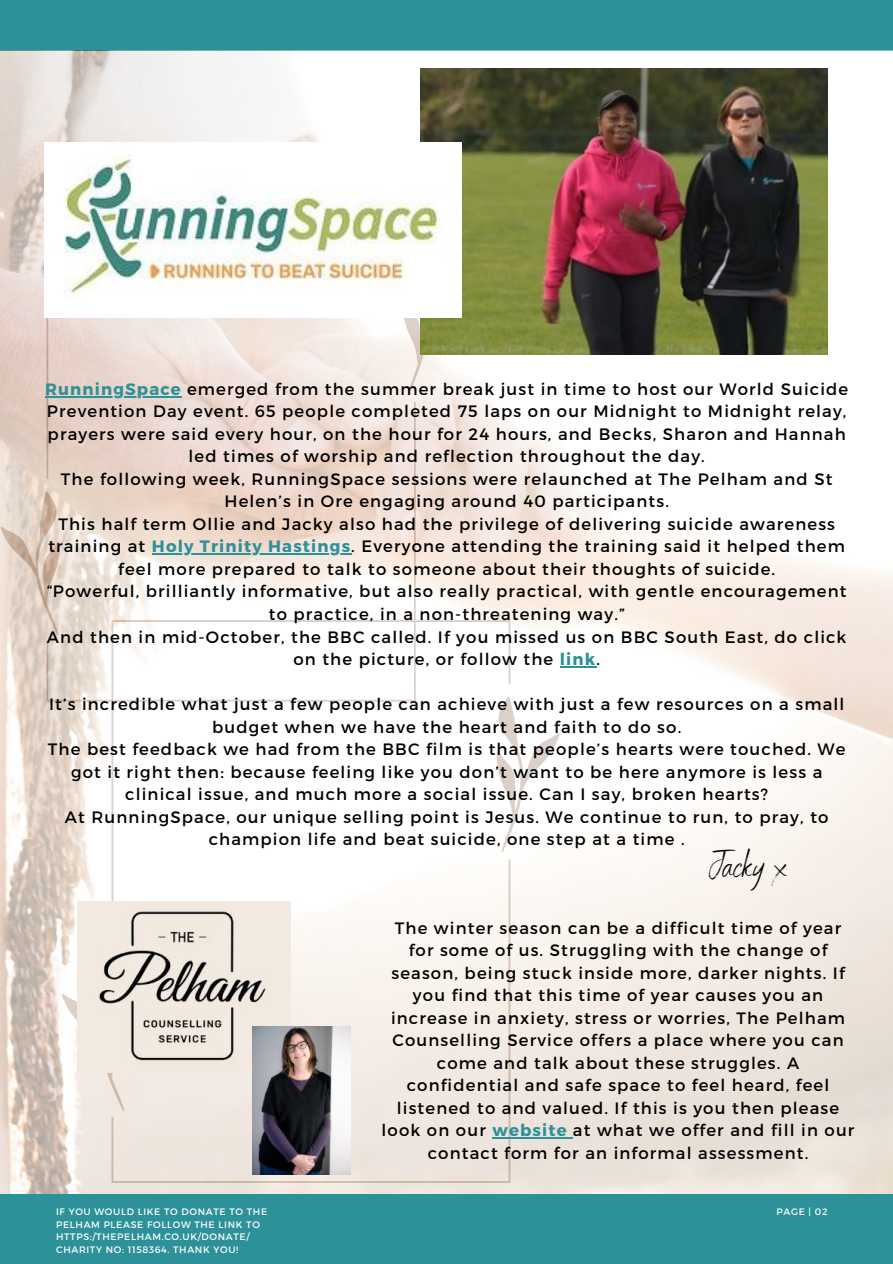
<style>
.page{position:relative;width:893px;height:1264px;background:#fff}
.page>*{position:absolute;margin:0;border:0;box-sizing:border-box;transform-origin:0 0}
.t1{font:35.4px "Benedict";color:#000}
.t2{font:16.5px/22.5px "Montserrat";letter-spacing:.07em;color:#000;text-align:center}
.t3{font:9.45px/12.5px "Montserrat";letter-spacing:.07em;color:#fff}
.s1{font-weight:700;color:#2c9199}
</style>
<div class="page">
<div style="left:0;top:0;width:892px;height:51px;background:#2c9199"></div>
<img style="left:0;top:50px;width:892px;height:1143px">
<div style="left:0;top:1194px;width:892px;height:69px;background:#2c9199"></div>
<img style="left:78px;top:901px;width:212px;height:171px">
<img style="left:253px;top:1026px;width:97px;height:148px">
<hr style="left:45px;top:396px;width:137px;height:1px;background:#2c9199">
<hr style="left:152px;top:553px;width:199px;height:1px;background:#2c9199">
<hr style="left:559px;top:666px;width:37px;height:1px;background:#2c9199">
<img style="left:420px;top:69px;width:407px;height:285px">
<img style="left:44px;top:142px;width:417px;height:176px">
<hr style="left:492px;top:1137px;width:81px;height:1px;background:#2c9199">
<p class="t2" style="left:45px;top:377px;width:804px"><span class="s1">RunningSpace</span> emerged from the summer break just in time to host our World Suicide Prevention Day event. 65 people completed 75 laps on our Midnight to Midnight relay, prayers were said every hour, on the hour for 24 hours, and Becks, Sharon and Hannah led times of worship and reflection throughout the day.</p>
<p class="t2" style="left:61px;top:467px;width:773px">The following week, RunningSpace sessions were relaunched at The Pelham and St<br>Helen’s in Ore engaging around 40 participants.</p>
<p class="t2" style="left:48px;top:512px;width:798px">This half term Ollie and Jacky also had the privilege of delivering suicide awareness training at <span class="s1">Holy Trinity Hastings</span>. Everyone attending the training said it helped them feel more prepared to talk to someone about their thoughts of suicide.</p>
<p class="t2" style="left:47px;top:579px;width:801px">“Powerful, brilliantly informative, but also really practical, with gentle encouragement to practice, in a non-threatening way.”</p>
<p class="t2" style="left:47px;top:624px;width:800px">And then in mid-October, the BBC called. If you missed us on BBC South East, do click on the picture, or follow the <span class="s1">link</span>.</p>
<p class="t2" style="left:49px;top:692px;width:796px">It’s incredible what just a few people can achieve with just a few resources on a small budget when we have the heart and faith to do so.</p>
<p class="t2" style="left:48px;top:737px;width:799px">The best feedback we had from the BBC film is that people’s hearts were touched. We got it right then: because feeling like you don’t want to be here anymore is less a clinical issue, and much more a social issue. Can I say, broken hearts?</p>
<p class="t2" style="left:65px;top:804px;width:765px">At RunningSpace, our unique selling point is Jesus. We continue to run, to pray, to champion life and beat suicide, one step at a time .</p>
<p class="t1" style="left:709px;top:843px;width:80px">Jacky x</p>
<p class="t3" style="left:56px;top:1204px;width:212px">IF YOU WOULD LIKE TO DONATE TO THE<br>PELHAM PLEASE FOLLOW THE LINK TO<br>HTTPS:/THEPELHAM.CO.UK/DONATE/</p>
<p class="t3" style="left:56px;top:1242px;width:183px">CHARITY NO: 1158364. THANK YOU!</p>
<p class="t2" style="left:381px;top:915px;width:474px">The winter season can be a difficult time of year for some of us. Struggling with the change of season, being stuck inside more, darker nights. If you find that this time of year causes you an increase in anxiety, stress or worries, The Pelham Counselling Service offers a place where you can come and talk about these struggles. A confidential and safe space to feel heard, feel listened to and valued. If this is you then please look on our <span class="s1">website</span> at what we offer and fill in our contact form for an informal assessment.</p>
<p class="t3" style="left:776px;top:1204px;width:53px">PAGE | 02</p>
</div>
